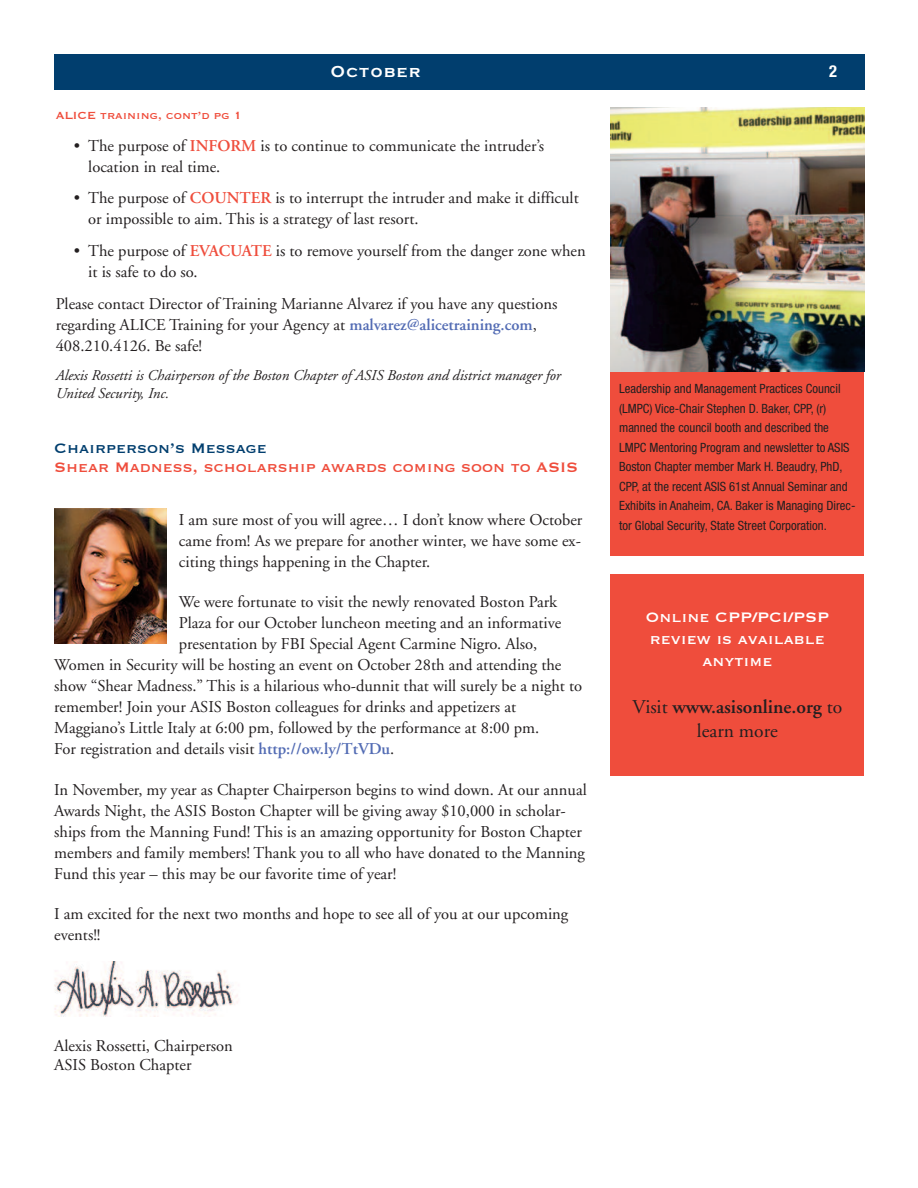
<style>
.page{position:relative;width:918px;height:1188px;background:#fff}
.page>*{position:absolute;margin:0;border:0;box-sizing:border-box;transform-origin:0 0}
.t1{font:600 19.5px/24px "Adobe Garamond";color:#231f20;text-align:center}
.t2{font:18px "Copperplate";color:#ef4d3c}
.t3{font:18px/21.9px "Copperplate";color:#fff;text-align:center}
.t4{font:18px "Copperplate";color:#013e6e}
.t5{font:16.5px/21px "Adobe Garamond";color:#231f20}
.t6{font:700 16.5px "Copperplate Gothic";letter-spacing:.1em;color:#fff}
.t7{font:700 condensed 16.5px "Helvetica Neue";color:#fff}
.t8{font:italic 15px/18px "Adobe Garamond";color:#231f20}
.t9{font:13.5px "Copperplate";color:#ef4d3c}
.t10{font:condensed 12.75px/19.5px "Helvetica Neue";color:#231f20}
.s1{font-weight:600;color:#ef4d3c}
.s2{font-weight:600;color:#536cb4}
.s3{font-weight:400}
</style>
<div class="page">
<div style="left:54px;top:54px;width:810px;height:36px;background:#013e6e"></div>
<img style="left:54px;top:509px;width:113px;height:134px">
<img style="left:54px;top:961px;width:184px;height:55px">
<div style="left:611px;top:107px;width:253px;height:448px;background:#ef4d3c"></div>
<img style="left:611px;top:107px;width:253px;height:265px">
<div style="left:611px;top:575px;width:253px;height:201px;background:#ef4d3c"></div>
<p class="t6" style="left:331px;top:62px;width:91px">October</p>
<p class="t7" style="left:829px;top:65px;width:9px">2</p>
<p class="t9" style="left:56px;top:106px;width:188px">ALICE training, cont’d pg 1</p>
<p class="t5" style="left:88px;top:136px;width:457px;text-indent:-15px">• The purpose of <span class="s1">INFORM</span> is to continue to communicate the intruder’s location in real time.</p>
<p class="t5" style="left:88px;top:189px;width:492px;text-indent:-15px">• The purpose of <span class="s1">COUNTER</span> is to interrupt the intruder and make it difficult or impossible to aim. This is a strategy of last resort.</p>
<p class="t5" style="left:88px;top:242px;width:499px;text-indent:-15px">• The purpose of <span class="s1">EVACUATE</span> is to remove yourself from the danger zone when it is safe to do so.</p>
<p class="t5" style="left:56px;top:295px;width:503px">Please contact Director of Training Marianne Alvarez if you have any questions regarding ALICE Training for your Agency at <span class="s2">malvarez@alicetraining.com</span>,<br>408.210.4126. Be safe!</p>
<p class="t8" style="left:56px;top:367px;width:507px">Alexis Rossetti is Chairperson of the Boston Chapter of ASIS Boston and district manager for<br>United Security, Inc.</p>
<p class="t4" style="left:54px;top:436px;width:214px">Chairperson’s Message</p>
<p class="t2" style="left:54px;top:456px;width:526px">Shear Madness, scholarship awards coming soon to ASIS</p>
<p class="t5" style="left:179px;top:511px;width:405px;text-align:justify">I am sure most of you will agree… I don’t know where October came from! As we prepare for another winter, we have some ex&shy;citing things happening in the Chapter.</p>
<p class="t5" style="left:179px;top:593px;width:380px">We were fortunate to visit the newly renovated Boston Park</p>
<p class="t5" style="left:179px;top:614px;width:384px">Plaza for our October luncheon meeting and an informative</p>
<p class="t5" style="left:179px;top:635px;width:360px">presentation by FBI Special Agent Carmine Nigro. Also,</p>
<p class="t5" style="left:54px;top:656px;width:509px">Women in Security will be hosting an event on October 28th and attending the</p>
<p class="t5" style="left:54px;top:677px;width:530px">show “Shear Madness.” This is a hilarious who-dunnit that will surely be a night to</p>
<p class="t5" style="left:54px;top:698px;width:463px">remember! Join your ASIS Boston colleagues for drinks and appetizers at</p>
<p class="t5" style="left:54px;top:719px;width:487px">Maggiano’s Little Italy at 6:00 pm, followed by the performance at 8:00 pm.</p>
<p class="t5" style="left:54px;top:740px;width:342px">For registration and details visit <span class="s2">http://ow.ly/TtVDu</span>.</p>
<p class="t5" style="left:54px;top:781px;width:534px">In November, my year as Chapter Chairperson begins to wind down. At our annual Awards Night, the ASIS Boston Chapter will be giving away $10,000 in scholar&shy;ships from the Manning Fund! This is an amazing opportunity for Boston Chapter members and family members! Thank you to all who have donated to the Manning Fund this year – this may be our favorite time of year!</p>
<p class="t5" style="left:54px;top:905px;width:516px">I am excited for the next two months and hope to see all of you at our upcoming events!!</p>
<p class="t10" style="left:619px;top:380px;width:238px">Leadership and Management Practices Council (LMPC) Vice-Chair Stephen D. Baker, CPP, (r) manned the council booth and described the LMPC Mentoring Program and newsletter to ASIS Boston Chapter member Mark H. Beaudry, PhD, CPP, at the recent ASIS 61st Annual Seminar and Exhibits in Anaheim, CA. Baker is Managing Direc&shy;tor Global Security, State Street Corporation.</p>
<p class="t3" style="left:646px;top:606px;width:185px">Online CPP/PCI/PSP review is available anytime</p>
<p class="t1" style="left:632px;top:696px;width:211px"><span class="s3">Visit</span> www.asisonline.org <span class="s3">to learn more</span></p>
<p class="t5" style="left:54px;top:1037px;width:180px;line-height:19.8px">Alexis Rossetti, Chairperson<br>ASIS Boston Chapter</p>
</div>
